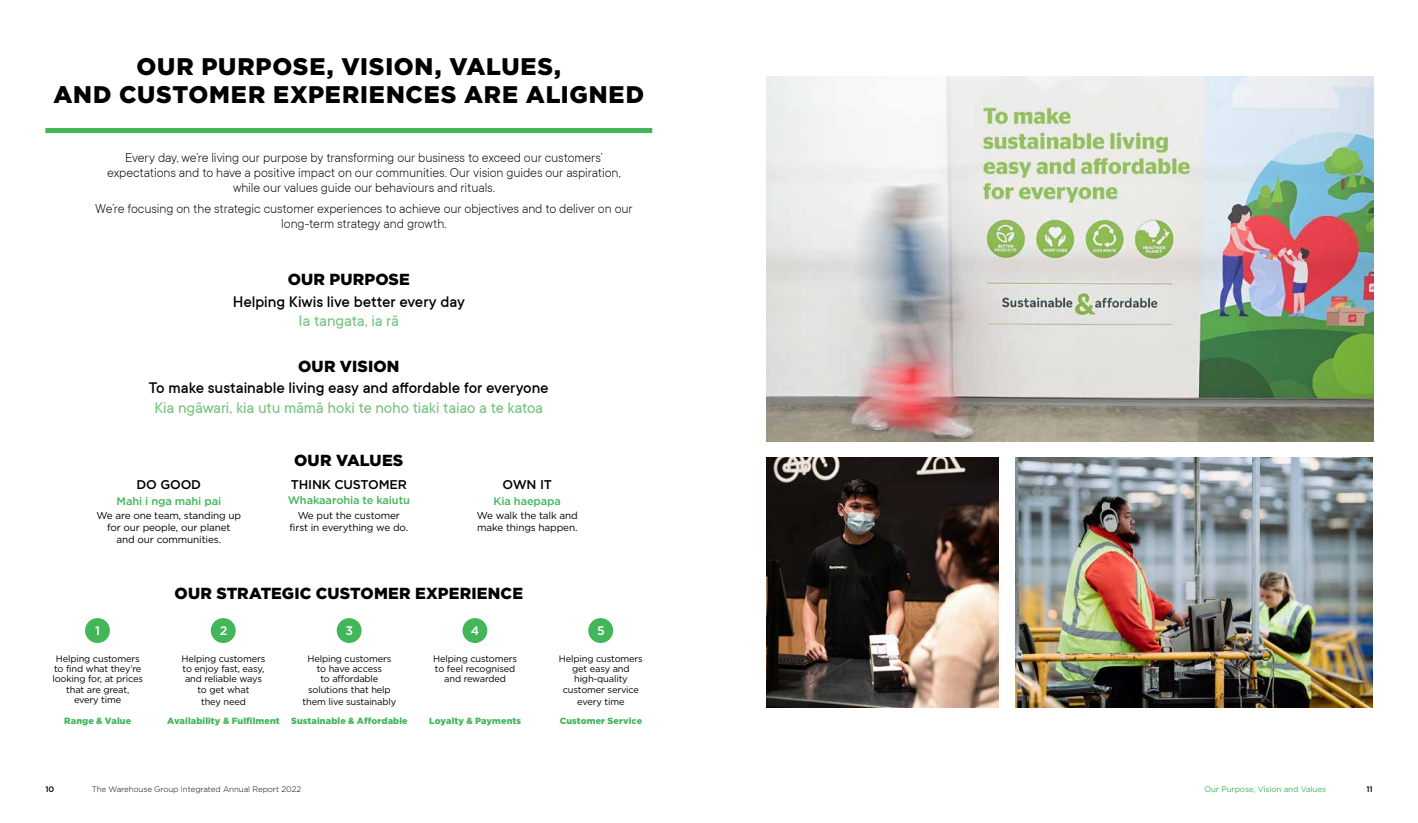
<style>
.page{position:relative;width:1418px;height:823px;background:#fff}
.page>*{position:absolute;margin:0;border:0;box-sizing:border-box;transform-origin:0 0}
.t1{font:900 24px/28px "Gotham";letter-spacing:.03em;color:#000;text-align:center}
.t2{font:500 17px "TT Commons";letter-spacing:-.005em;color:#000}
.t3{font:17px "TT Commons";letter-spacing:-.01em;color:#71c278}
.t4{font:900 16px "Gotham";letter-spacing:.005em;color:#000}
.t5{font:300 14px/15px "TT Commons";letter-spacing:-.01em;color:#000;text-align:center}
.t6{font:500 12.6px "Gotham";letter-spacing:-.015em;color:#000}
.t7{font:500 12.4px "Gotham";color:#fff}
.t8{font:500 11px "Gotham";letter-spacing:-.01em;color:#42b659}
.t9{font:10px/12px "Gotham";letter-spacing:-.015em;color:#000;text-align:center}
.t10{font:9.3px/10.3px "Gotham";letter-spacing:-.015em;color:#000;text-align:center}
.t11{font:900 9px "Gotham";letter-spacing:.015em;color:#42b659}
.t12{font:300 8px "Gotham";letter-spacing:-.01em;color:#000}
.t13{font:8px "Gotham";letter-spacing:-.01em;color:#42b659}
.t14{font:500 8px "Gotham";color:#000}
</style>
<div class="page">
<div style="left:85px;top:617px;width:25px;height:25px;background:#42b659;border-radius:50%"></div>
<div style="left:211px;top:617px;width:25px;height:25px;background:#42b659;border-radius:50%"></div>
<div style="left:337px;top:617px;width:24px;height:25px;background:#42b659;border-radius:50%"></div>
<div style="left:462px;top:617px;width:25px;height:25px;background:#42b659;border-radius:50%"></div>
<div style="left:588px;top:617px;width:25px;height:25px;background:#42b659;border-radius:50%"></div>
<div style="left:45px;top:128px;width:607px;height:5px;background:#42b659"></div>
<img style="left:766px;top:77px;width:607px;height:364px">
<img style="left:1015px;top:457px;width:357px;height:249px">
<img style="left:766px;top:457px;width:232px;height:249px">
<h1 class="t1" style="left:54px;top:52px;width:592px">OUR PURPOSE, VISION, VALUES,<br>AND CUSTOMER EXPERIENCES ARE ALIGNED</h1>
<p class="t5" style="left:107px;top:150px;width:515px">Every day, we’re living our purpose by transforming our business to exceed our customers’ expectations and to have a positive impact on our communities. Our vision guides our aspiration, while our values guide our behaviours and rituals.</p>
<h3 class="t5" style="left:95px;top:200px;width:539px">We’re focusing on the strategic customer experiences to achieve our objectives and to deliver on our long-term strategy and growth.</h3>
<h3 class="t4" style="left:288px;top:270px;width:124px">OUR PURPOSE</h3>
<h2 class="t2" style="left:233px;top:292px;width:233px">Helping Kiwis live better every day</h2>
<h2 class="t3" style="left:298px;top:312px;width:102px">Ia tangata, ia rā</h2>
<h3 class="t4" style="left:298px;top:356px;width:103px">OUR VISION</h3>
<h2 class="t2" style="left:149px;top:378px;width:401px">To make sustainable living easy and affordable for everyone</h2>
<h2 class="t3" style="left:154px;top:398px;width:390px">Kia ngāwari, kia utu māmā hoki te noho tiaki taiao a te katoa</h2>
<h3 class="t4" style="left:294px;top:450px;width:111px">OUR VALUES</h3>
<p class="t8" style="left:117px;top:494px;width:106px">Mahi i nga mahi pai</p>
<p class="t9" style="left:96px;top:509px;width:146px">We are one team, standing up for our people, our planet<br>and our communities.</p>
<h3 class="t6" style="left:137px;top:477px;width:66px">DO GOOD</h3>
<h3 class="t6" style="left:291px;top:477px;width:118px">THINK CUSTOMER</h3>
<h3 class="t6" style="left:502px;top:477px;width:51px">OWN IT</h3>
<p class="t8" style="left:288px;top:493px;width:124px">Whakaarohia te kaiutu</p>
<p class="t9" style="left:289px;top:508px;width:120px">We put the customer first in everything we do.</p>
<p class="t8" style="left:493px;top:494px;width:69px">Kia haepapa</p>
<p class="t9" style="left:477px;top:509px;width:102px;text-align:left">We walk the talk and make things happen.</p>
<h3 class="t4" style="left:175px;top:583px;width:350px">OUR STRATEGIC CUSTOMER EXPERIENCE</h3>
<h3 class="t7" style="left:95px;top:623px;width:6px">1</h3>
<h3 class="t7" style="left:220px;top:623px;width:9px">2</h3>
<h3 class="t7" style="left:345px;top:623px;width:9px">3</h3>
<h3 class="t7" style="left:471px;top:623px;width:10px">4</h3>
<h3 class="t7" style="left:597px;top:623px;width:9px">5</h3>
<p class="t10" style="left:181px;top:652px;width:85px">Helping customers to enjoy fast, easy, and reliable ways to get what</p>
<p class="t10" style="left:201px;top:696px;width:46px">they need</p>
<p class="t11" style="left:167px;top:714px;width:114px">Availability &amp; Fulfilment</p>
<p class="t10" style="left:52px;top:652px;width:92px">Helping customers to find what they’re looking for, at prices that are great,<br>every time</p>
<p class="t11" style="left:64px;top:714px;width:68px">Range &amp; Value</p>
<p class="t10" style="left:307px;top:652px;width:85px">Helping customers to have access<br>to affordable solutions that help</p>
<p class="t10" style="left:302px;top:696px;width:95px">them live sustainably</p>
<p class="t11" style="left:291px;top:714px;width:118px">Sustainable &amp; Affordable</p>
<p class="t10" style="left:433px;top:652px;width:85px">Helping customers to feel recognised and rewarded</p>
<p class="t11" style="left:429px;top:714px;width:93px">Loyalty &amp; Payments</p>
<p class="t10" style="left:559px;top:652px;width:85px">Helping customers get easy and high-quality customer service</p>
<p class="t10" style="left:577px;top:696px;width:49px">every time</p>
<p class="t11" style="left:559px;top:714px;width:84px">Customer Service</p>
<p class="t14" style="left:45px;top:783px;width:10px">10</p>
<p class="t12" style="left:92px;top:784px;width:211px">The Warehouse Group Integrated Annual Report 2022</p>
<p class="t13" style="left:1204px;top:784px;width:123px">Our Purpose, Vision and Values</p>
<p class="t14" style="left:1366px;top:783px;width:8px">11</p>
</div>
